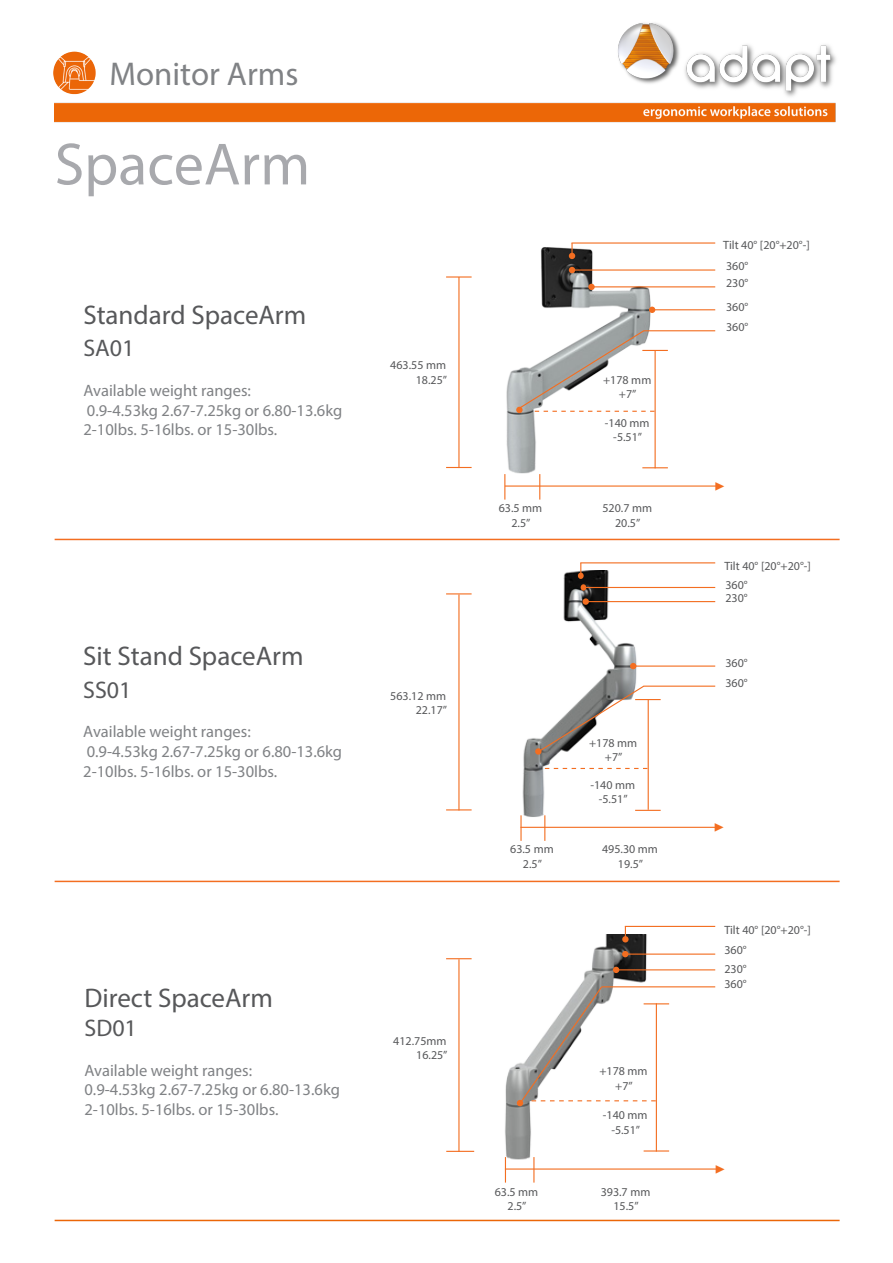
<style>
.page{position:relative;width:893px;height:1263px;background:#fff}
.page>*{position:absolute;margin:0;border:0;box-sizing:border-box;transform-origin:0 0}
.t1{font:60px "Myriad Pro";color:#a8a9ad}
.t2{font:33px "Myriad Pro";color:#808285}
.t3{font:27px "Myriad Pro";color:#57585a}
.t4{font:24px "Myriad Pro";color:#57585a}
.t5{font:18px "Minion Pro";color:#f36e21}
.t6{font:16.5px "Myriad Pro";color:#808285}
.t7{font:12px/14.4px "Myriad Pro";color:#57585a;text-align:right}
</style>
<div class="page">
<img style="left:446px;top:247px;width:276px;height:253px">
<img style="left:446px;top:571px;width:274px;height:270px">
<img style="left:319px;top:935px;width:472px;height:287px">
<hr style="left:55px;top:539px;width:785px;height:1px;background:#f36e21">
<hr style="left:55px;top:881px;width:785px;height:1px;background:#f36e21">
<svg style="left:446px;top:467px;width:26px;height:1px"></svg>
<hr style="left:458px;top:277px;width:1px;height:191px;background:#f36e21">
<hr style="left:446px;top:276px;width:26px;height:2px;background:#f36e21">
<hr style="left:574px;top:269px;width:141px;height:2px;background:#f36e21">
<svg style="left:569px;top:267px;width:6px;height:6px"></svg>
<svg style="left:642px;top:467px;width:26px;height:1px"></svg>
<svg style="left:545px;top:768px;width:102px;height:1px"></svg>
<hr style="left:648px;top:699px;width:1px;height:111px;background:#f36e21">
<svg style="left:635px;top:810px;width:26px;height:1px"></svg>
<hr style="left:633px;top:665px;width:82px;height:2px;background:#f36e21">
<svg style="left:630px;top:663px;width:6px;height:6px"></svg>
<hr style="left:585px;top:601px;width:130px;height:1px;background:#f36e21">
<div style="left:583px;top:598px;width:6px;height:7px;background:#f36e21;border-radius:50%"></div>
<hr style="left:583px;top:587px;width:132px;height:1px;background:#f36e21">
<hr style="left:602px;top:986px;width:113px;height:1px;background:#f36e21">
<hr style="left:571px;top:242px;width:144px;height:2px;background:#f36e21">
<svg style="left:569px;top:243px;width:6px;height:16px"></svg>
<hr style="left:590px;top:286px;width:125px;height:1px;background:#f36e21">
<div style="left:588px;top:284px;width:7px;height:6px;background:#f36e21;border-radius:50%"></div>
<hr style="left:651px;top:309px;width:64px;height:1px;background:#f36e21">
<svg style="left:649px;top:307px;width:6px;height:6px"></svg>
<hr style="left:505px;top:485px;width:216px;height:2px;background:#f36e21">
<svg style="left:504px;top:474px;width:1px;height:26px"></svg>
<svg style="left:539px;top:474px;width:1px;height:26px"></svg>
<svg style="left:446px;top:809px;width:26px;height:1px"></svg>
<hr style="left:458px;top:594px;width:1px;height:216px;background:#f36e21">
<svg style="left:446px;top:593px;width:26px;height:1px"></svg>
<svg style="left:446px;top:1151px;width:28px;height:1px"></svg>
<hr style="left:458px;top:959px;width:1px;height:193px;background:#f36e21">
<svg style="left:446px;top:958px;width:26px;height:1px"></svg>
<hr style="left:505px;top:1168px;width:216px;height:1px;background:#f36e21">
<svg style="left:505px;top:1157px;width:1px;height:25px"></svg>
<svg style="left:533px;top:1157px;width:1px;height:25px"></svg>
<svg style="left:644px;top:1150px;width:25px;height:1px"></svg>
<hr style="left:656px;top:1003px;width:1px;height:148px;background:#f36e21">
<svg style="left:517px;top:985px;width:152px;height:122px"></svg>
<hr style="left:616px;top:969px;width:99px;height:1px;background:#f36e21">
<svg style="left:613px;top:967px;width:6px;height:6px"></svg>
<hr style="left:655px;top:350px;width:1px;height:118px;background:#f36e21">
<hr style="left:643px;top:330px;width:72px;height:1px;background:#f36e21">
<div style="left:516px;top:407px;width:7px;height:6px;background:#f36e21;border-radius:50%"></div>
<svg style="left:518px;top:329px;width:150px;height:83px"></svg>
<hr style="left:580px;top:562px;width:135px;height:1px;background:#f36e21">
<svg style="left:578px;top:563px;width:8px;height:28px"></svg>
<hr style="left:625px;top:926px;width:90px;height:1px;background:#f36e21">
<div style="left:622px;top:936px;width:7px;height:6px;background:#f36e21;border-radius:50%"></div>
<hr style="left:625px;top:953px;width:90px;height:2px;background:#f36e21">
<svg style="left:622px;top:951px;width:6px;height:6px"></svg>
<hr style="left:643px;top:686px;width:72px;height:1px;background:#f36e21">
<div style="left:535px;top:748px;width:6px;height:7px;background:#f36e21;border-radius:50%"></div>
<svg style="left:537px;top:684px;width:124px;height:69px"></svg>
<hr style="left:520px;top:827px;width:200px;height:1px;background:#f36e21">
<hr style="left:520px;top:815px;width:2px;height:26px;background:#f36e21">
<svg style="left:544px;top:815px;width:1px;height:26px"></svg>
<img style="left:55px;top:23px;width:781px;height:100px">
<img style="left:53px;top:52px;width:43px;height:42px;border-radius:20px">
<hr style="left:55px;top:1220px;width:785px;height:1px;background:#eb6608">
<h2 class="t2" style="left:109px;top:54px;width:191px">Monitor Arms</h2>
<h1 class="t1" style="left:55px;top:127px;width:257px">SpaceArm</h1>
<p class="t3" style="left:83px;top:298px;width:224px">Standard SpaceArm</p>
<p class="t4" style="left:83px;top:333px;width:53px">SA01</p>
<p class="t6" style="left:83px;top:380px;width:169px">Available weight ranges:</p>
<p class="t6" style="left:87px;top:400px;width:257px">0.9-4.53kg 2.67-7.25kg or 6.80-13.6kg</p>
<p class="t6" style="left:83px;top:420px;width:195px">2-10lbs. 5-16lbs. or 15-30lbs.</p>
<p class="t3" style="left:83px;top:639px;width:222px">Sit Stand SpaceArm</p>
<p class="t4" style="left:83px;top:675px;width:50px">SS01</p>
<p class="t6" style="left:83px;top:721px;width:169px">Available weight ranges:</p>
<p class="t6" style="left:87px;top:741px;width:257px">0.9-4.53kg 2.67-7.25kg or 6.80-13.6kg</p>
<p class="t6" style="left:83px;top:761px;width:195px">2-10lbs. 5-16lbs. or 15-30lbs.</p>
<p class="t3" style="left:85px;top:981px;width:190px">Direct SpaceArm</p>
<p class="t4" style="left:85px;top:1013px;width:54px">SD01</p>
<p class="t6" style="left:85px;top:1060px;width:169px">Available weight ranges:</p>
<p class="t6" style="left:85px;top:1080px;width:257px">0.9-4.53kg 2.67-7.25kg or 6.80-13.6kg</p>
<p class="t6" style="left:85px;top:1099px;width:195px">2-10lbs. 5-16lbs. or 15-30lbs.</p>
<p class="t7" style="left:390px;top:358px;width:58px">463.55 mm<br>18.25”</p>
<p class="t7" style="left:499px;top:501px;width:45px">63.5 mm</p>
<p class="t7" style="left:511px;top:515px;width:21px">2.5”</p>
<p class="t7" style="left:603px;top:373px;width:50px">+178 mm</p>
<p class="t7" style="left:619px;top:387px;width:19px">+7”</p>
<p class="t7" style="left:605px;top:416px;width:46px">-140 mm</p>
<p class="t7" style="left:613px;top:430px;width:30px">-5.51”</p>
<p class="t7" style="left:602px;top:501px;width:51px">520.7 mm</p>
<p class="t7" style="left:615px;top:515px;width:27px">20.5”</p>
<p class="t7" style="left:390px;top:688px;width:58px">563.12 mm<br>22.17”</p>
<p class="t7" style="left:510px;top:842px;width:45px">63.5 mm</p>
<p class="t7" style="left:523px;top:856px;width:21px">2.5”</p>
<p class="t7" style="left:589px;top:735px;width:50px">+178 mm</p>
<p class="t7" style="left:605px;top:750px;width:19px">+7”</p>
<p class="t7" style="left:590px;top:777px;width:46px">-140 mm</p>
<p class="t7" style="left:599px;top:791px;width:30px">-5.51”</p>
<p class="t7" style="left:602px;top:842px;width:57px">495.30 mm</p>
<p class="t7" style="left:618px;top:856px;width:27px">19.5”</p>
<p class="t7" style="left:393px;top:1033px;width:55px">412.75mm</p>
<p class="t7" style="left:416px;top:1047px;width:33px">16.25”</p>
<p class="t7" style="left:495px;top:1184px;width:45px">63.5 mm</p>
<p class="t7" style="left:507px;top:1199px;width:21px">2.5”</p>
<p class="t7" style="left:599px;top:1064px;width:50px">+178 mm</p>
<p class="t7" style="left:615px;top:1078px;width:19px">+7”</p>
<p class="t7" style="left:603px;top:1108px;width:46px">-140 mm</p>
<p class="t7" style="left:611px;top:1122px;width:30px">-5.51”</p>
<p class="t7" style="left:601px;top:1184px;width:51px">393.7 mm</p>
<p class="t7" style="left:613px;top:1199px;width:27px">15.5”</p>
<p class="t7" style="left:723px;top:238px;width:88px">Tilt 40° [20°+20°-]</p>
<p class="t7" style="left:726px;top:259px;width:24px">360°</p>
<p class="t7" style="left:726px;top:299px;width:24px">360°</p>
<p class="t7" style="left:726px;top:320px;width:24px">360°</p>
<p class="t7" style="left:726px;top:276px;width:24px">230°</p>
<p class="t5" style="left:714px;top:473px;width:12px">▶</p>
<p class="t7" style="left:724px;top:559px;width:88px">Tilt 40° [20°+20°-]</p>
<p class="t7" style="left:725px;top:577px;width:24px">360°</p>
<p class="t7" style="left:725px;top:591px;width:24px">230°</p>
<p class="t7" style="left:725px;top:655px;width:24px">360°</p>
<p class="t7" style="left:725px;top:676px;width:24px">360°</p>
<p class="t5" style="left:713px;top:814px;width:12px">▶</p>
<p class="t7" style="left:724px;top:922px;width:88px">Tilt 40° [20°+20°-]</p>
<p class="t7" style="left:724px;top:962px;width:24px">230°</p>
<p class="t7" style="left:724px;top:977px;width:24px">360°</p>
<p class="t7" style="left:724px;top:943px;width:24px">360°</p>
<p class="t5" style="left:714px;top:1156px;width:12px">▶</p>
</div>
